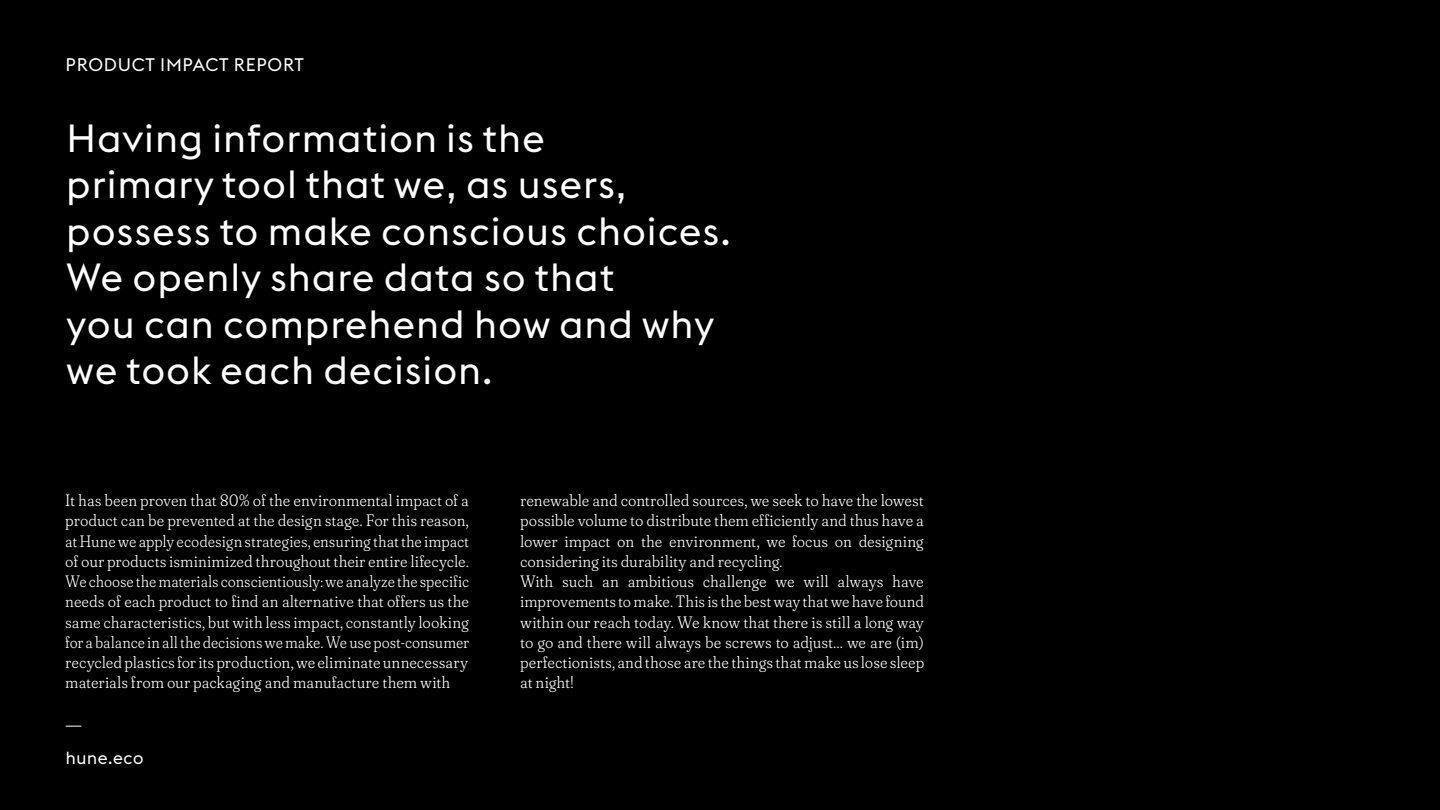
<style>
.page{position:relative;width:1440px;height:810px;background:#000}
.page>*{position:absolute;margin:0;border:0;box-sizing:border-box;transform-origin:0 0}
.t1{font:38.78px/46.5px "Euclid Flex";letter-spacing:.04em;color:#fff}
.t2{font:18px "Euclid Flex";letter-spacing:.04em;color:#fff}
.t3{font:17.33px "Euclid Flex";letter-spacing:.04em;color:#fff}
.t4{font:300 16.5px/20.2px "Fraunces 144 pt Soft";letter-spacing:.035em;color:#fff;text-align:justify}
</style>
<div class="page">
<svg style="left:66px;top:726px;width:15px;height:1px"></svg>
<p class="t2" style="left:66px;top:54px;width:240px">PRODUCT IMPACT REPORT</p>
<h1 class="t1" style="left:67px;top:115px;width:665px">Having information is the<br>primary tool that we, as users, possess to make conscious choices.<br>We openly share data so that<br>you can comprehend how and why we took each decision.</h1>
<p class="t4" style="left:66px;top:489px;width:405px">It has been proven that 80% of the environmental impact of a product can be prevented at the design stage. For this reason, at Hune we apply ecodesign strategies, ensuring that the impact of our products isminimized throughout their entire lifecycle.<br>We choose the materials conscientiously: we analyze the specific needs of each product to find an alternative that offers us the same characteristics, but with less impact, constantly looking for a balance in all the decisions we make. We use post-consumer recycled plastics for its production, we eliminate unnecessary materials from our packaging and manufacture them with</p>
<p class="t4" style="left:521px;top:489px;width:405px;text-align:left">renewable and controlled sources, we seek to have the lowest possible volume to distribute them efficiently and thus have a lower impact on the environment, we focus on designing considering its durability and recycling.<br>With such an ambitious challenge we will always have improvements to make. This is the best way that we have found within our reach today. We know that there is still a long way to go and there will always be screws to adjust... we are (im) perfectionists, and those are the things that make us lose sleep at night!</p>
<p class="t3" style="left:66px;top:748px;width:79px">hune.eco</p>
</div>
